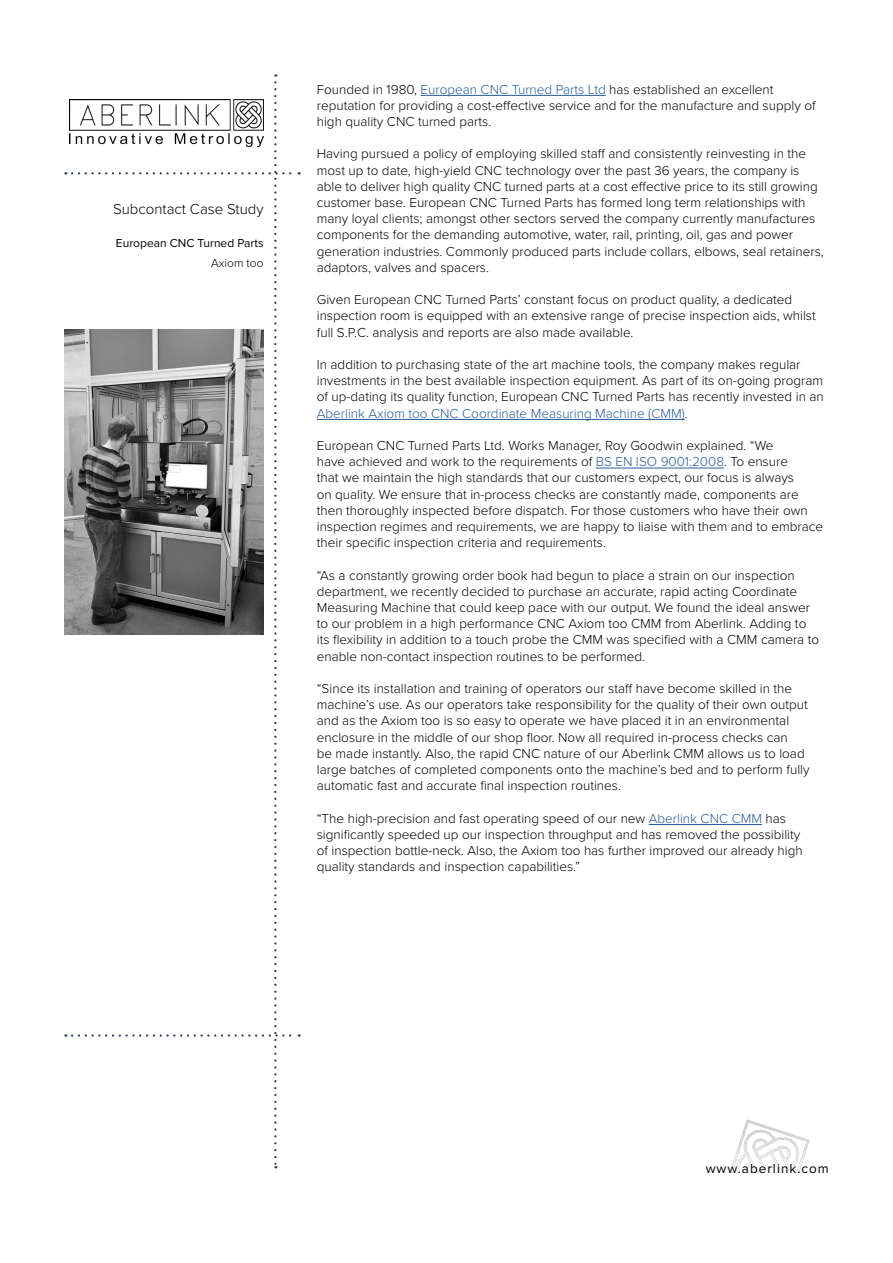
<style>
.page{position:relative;width:893px;height:1263px;background:#fff}
.page>*{position:absolute;margin:0;border:0;box-sizing:border-box;transform-origin:0 0}
.t1{font:300 15px "Proxima Nova";color:#000}
.t2{font:300 13.5px/16.2px "Proxima Nova";color:#000}
.t3{font:13.5px "Proxima Nova";letter-spacing:.075em;color:#000}
.t4{font:12px "Proxima Nova";color:#000}
.t5{font:300 12px "Proxima Nova";color:#000}
.s1{color:#275b9b}
</style>
<div class="page">
<img style="left:730px;top:1119px;width:80px;height:53px">
<svg style="left:72px;top:74px;width:228px;height:1094px"></svg>
<img style="left:65px;top:329px;width:199px;height:305px">
<hr style="left:421px;top:95px;width:185px;height:1px;background:#275b9b">
<hr style="left:317px;top:419px;width:368px;height:1px;background:#275b9b">
<hr style="left:596px;top:468px;width:128px;height:1px;background:#275b9b">
<hr style="left:649px;top:824px;width:113px;height:1px;background:#275b9b">
<p class="t1" style="left:113px;top:200px;width:152px">Subcontact Case Study</p>
<p class="t4" style="left:116px;top:237px;width:149px">European CNC Turned Parts</p>
<p class="t5" style="left:211px;top:255px;width:54px">Axiom too</p>
<p class="t2" style="left:317px;top:81px;width:500px">Founded in 1980, <span class="s1">European CNC Turned Parts Ltd</span> has established an excellent reputation for providing a cost-effective service and for the manufacture and supply of high quality CNC turned parts.</p>
<p class="t2" style="left:317px;top:146px;width:509px">Having pursued a policy of employing skilled staff and consistently reinvesting in the most up to date, high-yield CNC technology over the past 36 years, the company is able to deliver high quality CNC turned parts at a cost effective price to its still growing customer base. European CNC Turned Parts has formed long term relationships with many loyal clients; amongst other sectors served the company currently manufactures components for the demanding automotive, water, rail, printing, oil, gas and power generation industries. Commonly produced parts include collars, elbows, seal retainers, adaptors, valves and spacers.</p>
<p class="t2" style="left:317px;top:292px;width:500px">Given European CNC Turned Parts’ constant focus on product quality, a dedicated inspection room is equipped with an extensive range of precise inspection aids, whilst full S.P.C. analysis and reports are also made available.</p>
<p class="t2" style="left:317px;top:357px;width:508px">In addition to purchasing state of the art machine tools, the company makes regular investments in the best available inspection equipment. As part of its on-going program of up-dating its quality function, European CNC Turned Parts has recently invested in an <span class="s1">Aberlink Axiom too CNC Coordinate Measuring Machine (CMM)</span>.</p>
<p class="t2" style="left:317px;top:438px;width:508px">European CNC Turned Parts Ltd. Works Manager, Roy Goodwin explained. “We<br>have achieved and work to the requirements of <span class="s1">BS EN ISO 9001:2008</span>. To ensure<br>that we maintain the high standards that our customers expect, our focus is always<br>on quality. We ensure that in-process checks are constantly made, components are then thoroughly inspected before dispatch. For those customers who have their own inspection regimes and requirements, we are happy to liaise with them and to embrace their specific inspection criteria and requirements.</p>
<p class="t2" style="left:317px;top:567px;width:504px">“As a constantly growing order book had begun to place a strain on our inspection department, we recently decided to purchase an accurate, rapid acting Coordinate Measuring Machine that could keep pace with our output. We found the ideal answer to our problem in a high performance CNC Axiom too CMM from Aberlink. Adding to its flexibility in addition to a touch probe the CMM was specified with a CMM camera to enable non-contact inspection routines to be performed.</p>
<p class="t2" style="left:317px;top:681px;width:494px">“Since its installation and training of operators our staff have become skilled in the machine’s use. As our operators take responsibility for the quality of their own output and as the Axiom too is so easy to operate we have placed it in an environmental enclosure in the middle of our shop floor. Now all required in-process checks can<br>be made instantly. Also, the rapid CNC nature of our Aberlink CMM allows us to load large batches of completed components onto the machine’s bed and to perform fully automatic fast and accurate final inspection routines.</p>
<p class="t2" style="left:317px;top:810px;width:487px">“The high-precision and fast operating speed of our new <span class="s1">Aberlink CNC CMM</span> has significantly speeded up our inspection throughput and has removed the possibility of inspection bottle-neck. Also, the Axiom too has further improved our already high quality standards and inspection capabilities.”</p>
<p class="t3" style="left:706px;top:1161px;width:125px">www.aberlink.com</p>
</div>
